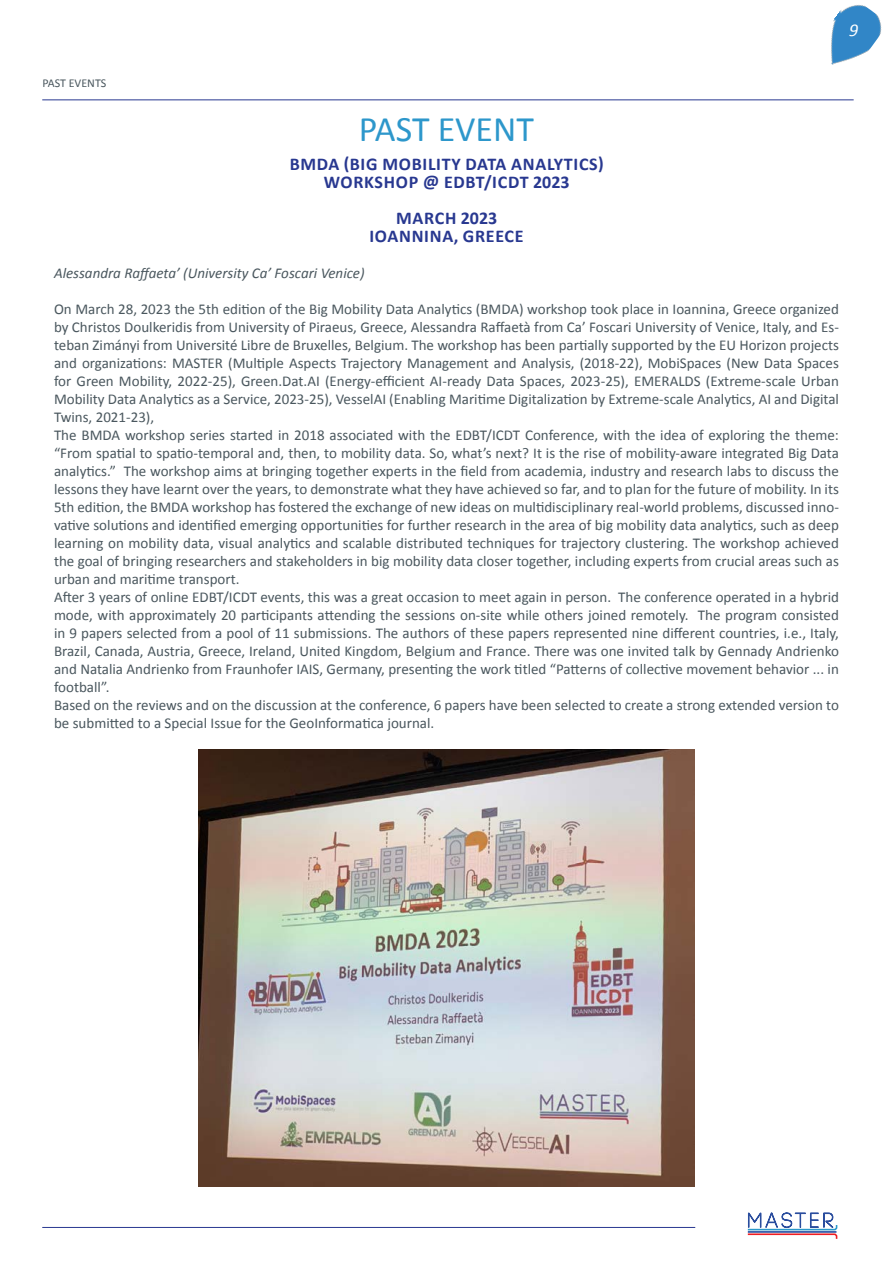
<style>
.page{position:relative;width:893px;height:1263px;background:#fff}
.page>*{position:absolute;margin:0;border:0;box-sizing:border-box;transform-origin:0 0}
.Note{font:36px "Calibri";color:#2d97cb}
.Note-2{font:700 18px "Calibri";letter-spacing:.04em;color:#283890}
.t1{font:italic 18px "Calibri";color:#fff}
.Note-3{font:15px/18px "Calibri";color:#4a575e;text-align:justify}
.Note-4{font:italic 15px "Calibri";color:#4a575e}
.Headline_1{font:12px "Calibri";color:#4a575e}
</style>
<div class="page">
<hr style="left:42px;top:1227px;width:653px;height:1px;background:#283890">
<hr style="left:42px;top:100px;width:812px;height:1px;background:#283890">
<svg style="left:747px;top:1212px;width:91px;height:27px"></svg>
<img style="left:831px;top:5px;width:51px;height:60px">
<img style="left:198px;top:749px;width:497px;height:437px">
<p class="t1" style="left:849px;top:18px;width:11px">9</p>
<p class="Headline_1" style="left:43px;top:74px;width:65px">PAST EVENTS</p>
<p class="Note" style="left:359px;top:104px;width:177px">PAST EVENT</p>
<p class="Note-2" style="left:290px;top:151px;width:315px">BMDA (BIG MOBILITY DATA ANALYTICS)</p>
<p class="Note-2" style="left:324px;top:169px;width:247px">WORKSHOP @ EDBT/ICDT 2023</p>
<p class="Note-2" style="left:396px;top:205px;width:103px">MARCH 2023</p>
<p class="Note-2" style="left:369px;top:223px;width:156px">IOANNINA, GREECE</p>
<p class="Note-4" style="left:54px;top:263px;width:312px">Alessandra Raffaeta’ (University Ca’ Foscari Venice)</p>
<p class="Note-3" style="left:54px;top:300px;width:786px">On March 28, 2023 the 5th edition of the Big Mobility Data Analytics (BMDA) workshop took place in Ioannina, Greece organized by Christos Doulkeridis from University of Piraeus, Greece, Alessandra Raffaetà from Ca’ Foscari University of Venice, Italy, and Es&shy;teban Zimányi from Université Libre de Bruxelles, Belgium. The workshop has been partially supported by the EU Horizon projects and organizations: MASTER (Multiple Aspects Trajectory Management and Analysis, (2018-22), MobiSpaces (New Data Spaces for Green Mobility, 2022-25), Green.Dat.AI (Energy-efficient AI-ready Data Spaces, 2023-25), EMERALDS (Extreme-scale Urban Mobility Data Analytics as a Service, 2023-25), VesselAI (Enabling Maritime Digitalization by Extreme-scale Analytics, AI and Digital Twins, 2021-23),</p>
<p class="Note-3" style="left:54px;top:426px;width:786px">The BMDA workshop series started in 2018 associated with the EDBT/ICDT Conference, with the idea of exploring the theme: “From spatial to spatio-temporal and, then, to mobility data. So, what’s next? It is the rise of mobility-aware integrated Big Data analytics.” The workshop aims at bringing together experts in the field from academia, industry and research labs to discuss the lessons they have learnt over the years, to demonstrate what they have achieved so far, and to plan for the future of mobility. In its 5th edition, the BMDA workshop has fostered the exchange of new ideas on multidisciplinary real-world problems, discussed inno&shy;vative solutions and identified emerging opportunities for further research in the area of big mobility data analytics, such as deep learning on mobility data, visual analytics and scalable distributed techniques for trajectory clustering. The workshop achieved the goal of bringing researchers and stakeholders in big mobility data closer together, including experts from crucial areas such as urban and maritime transport.</p>
<p class="Note-3" style="left:54px;top:588px;width:786px">After 3 years of online EDBT/ICDT events, this was a great occasion to meet again in person. The conference operated in a hybrid mode, with approximately 20 participants attending the sessions on-site while others joined remotely. The program consisted in 9 papers selected from a pool of 11 submissions. The authors of these papers represented nine different countries, i.e., Italy, Brazil, Canada, Austria, Greece, Ireland, United Kingdom, Belgium and France. There was one invited talk by Gennady Andrienko and Natalia Andrienko from Fraunhofer IAIS, Germany, presenting the work titled “Patterns of collective movement behavior ... in football”.</p>
<p class="Note-3" style="left:54px;top:696px;width:786px">Based on the reviews and on the discussion at the conference, 6 papers have been selected to create a strong extended version to be submitted to a Special Issue for the GeoInformatica journal.</p>
</div>
